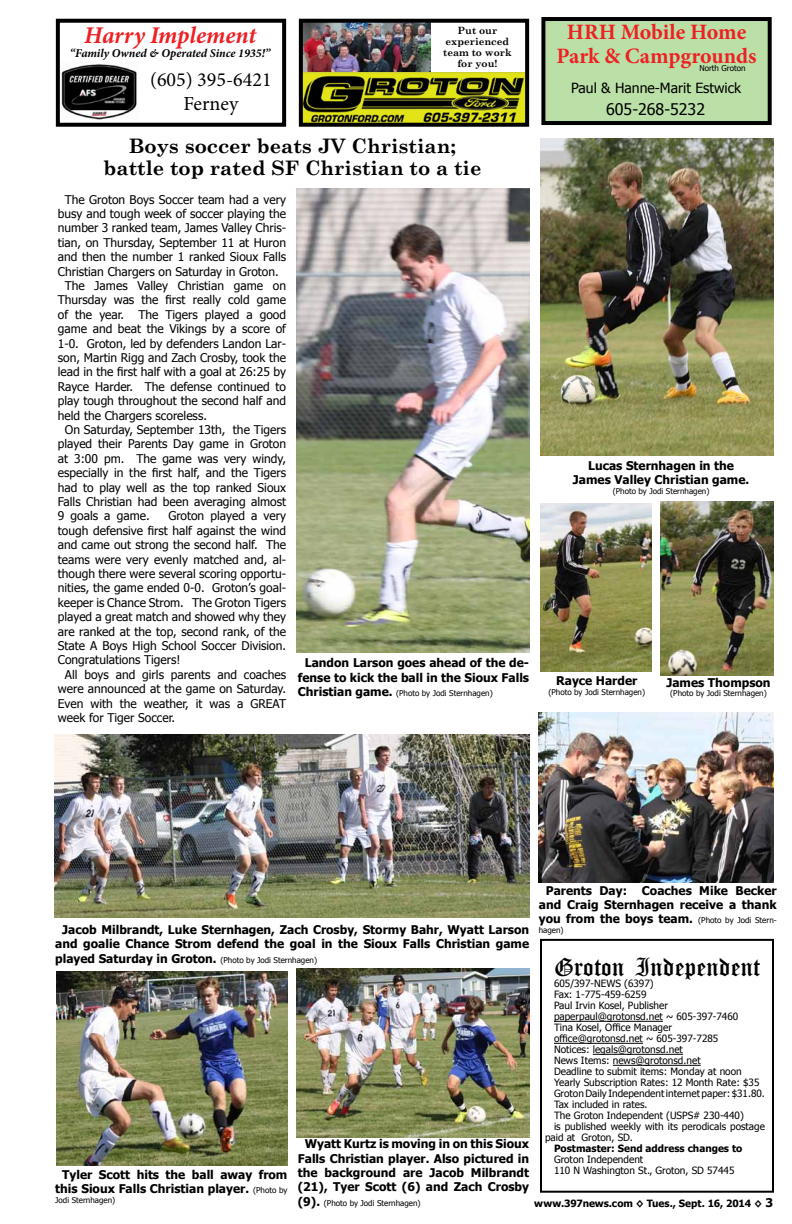
<style>
.page{position:relative;width:792px;height:1224px;background:#fff}
.page>*{position:absolute;margin:0;border:0;box-sizing:border-box;transform-origin:0 0}
.t1{font:italic 700 24px "Minion Pro";letter-spacing:-.005em;color:#ed2124}
.t2{font:700 22px/24px "Minion Pro";color:#ed2124;text-align:center}
.t3{font:700 20px/22px "Century Schoolbook";color:#000;text-align:center}
.t4{font:20px/24px "Minion Pro";color:#000;text-align:center}
.t5{font:19px "Old English Five";color:#000}
.t6{font:16px "Tahoma";color:#000}
.t7{font:14px "Tahoma";color:#000}
.t8{font:12px "Tahoma";color:#000}
.t9{font:700 12px/14.4px "Tahoma";color:#000;text-align:center}
.t10{font:italic 700 12px "Minion Pro";letter-spacing:-.005em;color:#000}
.t11{font:10px/11px "Tahoma";color:#000}
.t12{font:700 10px "Tahoma";color:#000}
.t13{font:700 10px/11px "Century Schoolbook";color:#000;text-align:center}
.t14{font:8px "Tahoma";color:#000}
.s1{font-weight:700;font-size:12px}
.s2{font-weight:400;font-size:8px}
.s3{font-size:12px}
</style>
<div class="page">
<img style="left:61px;top:64px;width:76px;height:56px">
<div style="left:56px;top:19px;width:230px;height:108px;border:4px solid #000"></div>
<img style="left:304px;top:24px;width:127px;height:49px">
<img style="left:304px;top:73px;width:220px;height:49px">
<div style="left:299px;top:19px;width:230px;height:108px;border:4px solid #000"></div>
<div style="left:545px;top:18px;width:225px;height:106px;background:#bbe0a7"></div>
<div style="left:541px;top:17px;width:231px;height:108px;border:4px solid #000"></div>
<div style="left:540px;top:939px;width:234px;height:254px;border:2px solid #000"></div>
<hr style="left:554px;top:1021px;width:109px;height:1px;background:#000">
<hr style="left:554px;top:1043px;width:89px;height:1px;background:#000">
<hr style="left:593px;top:1054px;width:90px;height:1px;background:#000">
<hr style="left:613px;top:1065px;width:88px;height:1px;background:#000">
<img style="left:296px;top:189px;width:233px;height:463px">
<img style="left:55px;top:734px;width:474px;height:184px">
<img style="left:296px;top:969px;width:233px;height:169px">
<img style="left:57px;top:971px;width:230px;height:195px">
<img style="left:540px;top:138px;width:234px;height:317px">
<img style="left:660px;top:502px;width:114px;height:174px">
<img style="left:541px;top:503px;width:111px;height:168px">
<img style="left:539px;top:713px;width:235px;height:169px">
<h1 class="t1" style="left:84px;top:18px;width:173px">Harry Implement</h1>
<p class="t10" style="left:70px;top:45px;width:202px">“Family Owned &amp; Operated Since 1935!”</p>
<h3 class="t4" style="left:150px;top:67px;width:123px">(605) 395-6421<br>Ferney</h3>
<p class="t13" style="left:443px;top:25px;width:70px">Put our experienced team to work for you!</p>
<h2 class="t2" style="left:557px;top:20px;width:202px">HRH Mobile Home<br>Park &amp; Campgrounds</h2>
<p class="t7" style="left:571px;top:79px;width:172px">Paul &amp; Hanne-Marit Estwick</p>
<h3 class="t6" style="left:606px;top:98px;width:100px">605-268-5232</h3>
<p class="t14" style="left:699px;top:63px;width:48px">North Groton</p>
<h3 class="t3" style="left:104px;top:135px;width:379px">Boys soccer beats JV Christian; battle top rated SF Christian to a tie</h3>
<p class="t8" style="left:65px;top:191px;width:223px">The Groton Boys Soccer team had a very</p>
<p class="t8" style="left:58px;top:206px;width:230px">busy and tough week of soccer playing the</p>
<p class="t8" style="left:58px;top:220px;width:230px">number 3 ranked team, James Valley Chris-</p>
<p class="t8" style="left:58px;top:234px;width:230px">tian, on Thursday, September 11 at Huron</p>
<p class="t8" style="left:58px;top:249px;width:230px">and then the number 1 ranked Sioux Falls</p>
<p class="t8" style="left:58px;top:263px;width:222px">Christian Chargers on Saturday in Groton.</p>
<p class="t8" style="left:65px;top:278px;width:223px">The James Valley Christian game on</p>
<p class="t8" style="left:58px;top:292px;width:230px">Thursday was the first really cold game</p>
<p class="t8" style="left:58px;top:306px;width:230px">of the year. The Tigers played a good</p>
<p class="t8" style="left:58px;top:321px;width:230px">game and beat the Vikings by a score of</p>
<p class="t8" style="left:58px;top:335px;width:230px">1-0. Groton, led by defenders Landon Lar-</p>
<p class="t8" style="left:58px;top:350px;width:230px">son, Martin Rigg and Zach Crosby, took the</p>
<p class="t8" style="left:58px;top:364px;width:230px">lead in the first half with a goal at 26:25 by</p>
<p class="t8" style="left:58px;top:378px;width:230px">Rayce Harder. The defense continued to</p>
<p class="t8" style="left:58px;top:393px;width:230px">play tough throughout the second half and</p>
<p class="t8" style="left:58px;top:407px;width:151px">held the Chargers scoreless.</p>
<p class="t8" style="left:65px;top:422px;width:223px">On Saturday, September 13th, the Tigers</p>
<p class="t8" style="left:58px;top:436px;width:230px">played their Parents Day game in Groton</p>
<p class="t8" style="left:58px;top:450px;width:230px">at 3:00 pm. The game was very windy,</p>
<p class="t8" style="left:58px;top:465px;width:230px">especially in the first half, and the Tigers</p>
<p class="t8" style="left:58px;top:479px;width:230px">had to play well as the top ranked Sioux</p>
<p class="t8" style="left:58px;top:494px;width:230px">Falls Christian had been averaging almost</p>
<p class="t8" style="left:58px;top:508px;width:93px">9 goals a game.</p>
<p class="t8" style="left:168px;top:508px;width:119px">Groton played a very</p>
<p class="t8" style="left:58px;top:522px;width:230px">tough defensive first half against the wind</p>
<p class="t8" style="left:58px;top:537px;width:230px">and came out strong the second half. The</p>
<p class="t8" style="left:58px;top:551px;width:230px">teams were very evenly matched and, al-</p>
<p class="t8" style="left:58px;top:566px;width:230px">though there were several scoring opportu-</p>
<p class="t8" style="left:58px;top:580px;width:230px">nities, the game ended 0-0. Groton’s goal-</p>
<p class="t8" style="left:58px;top:594px;width:230px">keeper is Chance Strom. The Groton Tigers</p>
<p class="t8" style="left:58px;top:609px;width:230px">played a great match and showed why they</p>
<p class="t8" style="left:58px;top:623px;width:230px">are ranked at the top, second rank, of the</p>
<p class="t8" style="left:58px;top:638px;width:230px">State A Boys High School Soccer Division.</p>
<p class="t8" style="left:58px;top:652px;width:124px">Congratulations Tigers!</p>
<p class="t8" style="left:65px;top:666px;width:223px">All boys and girls parents and coaches</p>
<p class="t8" style="left:58px;top:681px;width:230px">were announced at the game on Saturday.</p>
<p class="t8" style="left:58px;top:695px;width:230px">Even with the weather, it was a GREAT</p>
<p class="t8" style="left:58px;top:710px;width:119px">week for Tiger Soccer.</p>
<p class="t9" style="left:298px;top:655px;width:233px">Landon Larson goes ahead of the de&shy;fense to kick the ball in the Sioux Falls</p>
<p class="t14" style="left:298px;top:688px;width:196px"><span class="s1">Christian game.</span> (Photo by Jodi Sternhagen)</p>
<p class="t9" style="left:573px;top:458px;width:178px">Lucas Sternhagen in the<br>James Valley Christian game.</p>
<p class="t14" style="left:613px;top:486px;width:98px">(Photo by Jodi Sternhagen)</p>
<p class="t9" style="left:556px;top:673px;width:83px">Rayce Harder</p>
<p class="t14" style="left:548px;top:686px;width:98px">(Photo by Jodi Sternhagen)</p>
<p class="t9" style="left:666px;top:675px;width:106px">James Thompson</p>
<p class="t14" style="left:670px;top:688px;width:98px">(Photo by Jodi Sternhagen)</p>
<p class="t9" style="left:539px;top:882px;width:239px">Parents Day: Coaches Mike Becker and Craig Sternhagen receive a thank you from the boys team. <span class="s2">(Photo by Jodi Stern-</span></p>
<p class="t14" style="left:539px;top:925px;width:26px">hagen)</p>
<p class="t9" style="left:55px;top:922px;width:475px;text-align:justify;text-indent:7px">Jacob Milbrandt, Luke Sternhagen, Zach Crosby, Stormy Bahr, Wyatt Larson and goalie Chance Strom defend the goal in the Sioux Falls Christian game played Saturday in Groton. <span class="s2">(Photo by Jodi Sternhagen)</span></p>
<h3 class="t5" style="left:554px;top:959px;width:207px">Groton Independent</h3>
<p class="t11" style="left:554px;top:978px;width:101px">605/397-NEWS (6397)</p>
<p class="t11" style="left:554px;top:989px;width:94px">Fax: 1-775-459-6259</p>
<p class="t11" style="left:554px;top:1000px;width:116px">Paul Irvin Kosel, Publisher</p>
<p class="t11" style="left:554px;top:1011px;width:186px">paperpaul@grotonsd.net ~ 605-397-7460</p>
<p class="t11" style="left:554px;top:1022px;width:120px">Tina Kosel, Office Manager</p>
<p class="t11" style="left:554px;top:1033px;width:166px">office@grotonsd.net ~ 605-397-7285</p>
<p class="t11" style="left:554px;top:1044px;width:130px">Notices: legals@grotonsd.net</p>
<p class="t11" style="left:554px;top:1055px;width:148px">News Items: news@grotonsd.net</p>
<p class="t11" style="left:554px;top:1066px;width:189px">Deadline to submit items: Monday at noon</p>
<p class="t11" style="left:554px;top:1077px;width:207px">Yearly Subscription Rates: 12 Month Rate: $35</p>
<p class="t11" style="left:554px;top:1088px;width:213px">Groton Daily Independent internet paper: $31.80.</p>
<p class="t11" style="left:554px;top:1099px;width:95px">Tax included in rates.</p>
<p class="t11" style="left:554px;top:1110px;width:191px">The Groton Independent (USPS# 230-440)</p>
<p class="t11" style="left:554px;top:1121px;width:213px">is published weekly with its perodicals postage</p>
<p class="t11" style="left:545px;top:1132px;width:89px">paid at Groton, SD.</p>
<p class="t12" style="left:554px;top:1142px;width:190px">Postmaster: Send address changes to</p>
<p class="t11" style="left:554px;top:1154px;width:182px">Groton Independent<br>110 N Washington St., Groton, SD 57445</p>
<p class="t9" style="left:298px;top:1136px;width:233px">Wyatt Kurtz is moving in on this Sioux Falls Christian player. Also pictured in the background are Jacob Milbrandt (21), Tyer Scott (6) and Zach Crosby</p>
<p class="t14" style="left:298px;top:1198px;width:124px"><span class="s1">(9).</span> (Photo by Jodi Sternhagen)</p>
<p class="t9" style="left:55px;top:1167px;width:234px">Tyler Scott hits the ball away from this Sioux Falls Christian player. <span class="s2">(Photo by</span></p>
<p class="t14" style="left:55px;top:1195px;width:61px">Jodi Sternhagen)</p>
<p class="t12" style="left:534px;top:1196px;width:240px">www.397news.com ◊ Tues., Sept. 16, 2014 ◊ <span class="s3">3</span></p>
</div>
